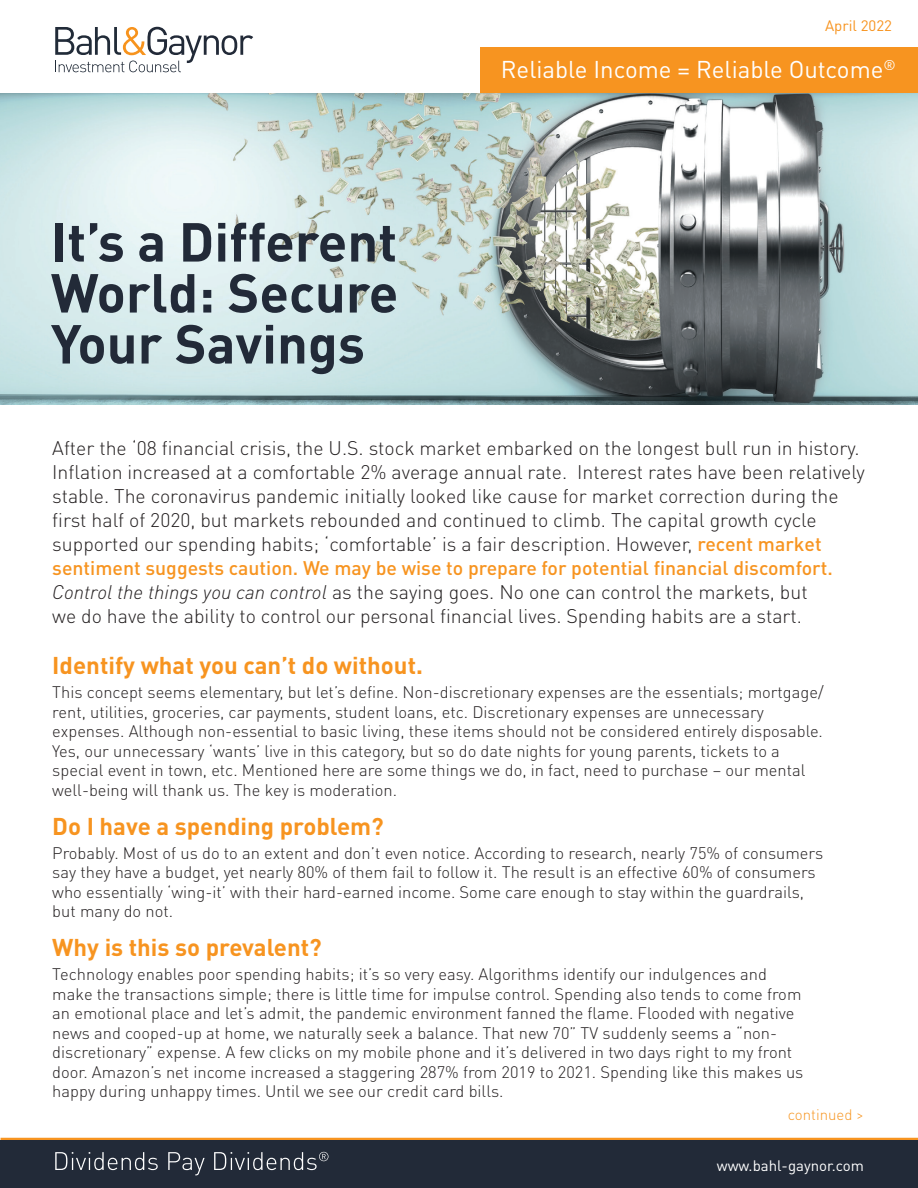
<style>
.page{position:relative;width:918px;height:1188px;background:#fff}
.page>*{position:absolute;margin:0;border:0;box-sizing:border-box;transform-origin:0 0}
.t1{font:700 54px/51px "DIN Pro";color:#222a38;text-align:justify}
.t2{font:700 24px "DIN Pro";color:#f79420}
.t3{font:24px "DIN Pro";color:#fff}
.t4{font:300 19.5px/24px "DIN Pro";color:#231f20}
.t5{font:300 16.5px/19.5px "DIN Pro";color:#231f20}
.t6{font:15px "DIN Pro";color:#fff}
.t7{font:300 15px "DIN Pro";color:#f79622}
.t8{font:15px "DIN Pro";color:#f79420}
.s1{font-weight:500;color:#f79420}
.s2{font-family:"DIN";font-style:italic}
</style>
<div class="page">
<div style="left:481px;top:48px;width:437px;height:45px;background:#f79420"></div>
<img style="left:0;top:93px;width:918px;height:312px">
<hr style="left:1px;top:1138px;width:917px;height:3px;background:#f79420">
<div style="left:0;top:1141px;width:918px;height:47px;background:#222a38"></div>
<svg style="left:55px;top:27px;width:198px;height:45px"></svg>
<svg style="left:55px;top:1152px;width:103px;height:18px"></svg>
<svg style="left:168px;top:1152px;width:37px;height:23px"></svg>
<svg style="left:214px;top:1152px;width:114px;height:18px"></svg>
<p class="t8" style="left:825px;top:15px;width:68px">April 2022</p>
<h1 class="t1" style="left:51px;top:214px;width:349px">It’s a Different World: Secure Your Savings</h1>
<h2 class="t3" style="left:501px;top:53px;width:396px">Reliable Income = Reliable Outcome<sup>®</sup></h2>
<p class="t4" style="left:52px;top:435px;width:814px">After the ‘08 financial crisis, the U.S. stock market embarked on the longest bull run in history.<br>Inflation increased at a comfortable 2% average annual rate. Interest rates have been relatively stable. The coronavirus pandemic initially looked like cause for market correction during the first half of 2020, but markets rebounded and continued to climb. The capital growth cycle supported our spending habits; ‘comfortable’ is a fair description. However, <span class="s1">recent market sentiment suggests caution. We may be wise to prepare for potential financial discomfort.<br></span><span class="s2">Control the things you can control</span> as the saying goes. No one can control the markets, but<br>we do have the ability to control our personal financial lives. Spending habits are a start.</p>
<h2 class="t2" style="left:52px;top:649px;width:372px">Identify what you can’t do without.</h2>
<p class="t5" style="left:52px;top:682px;width:773px">This concept seems elementary, but let’s define. Non-discretionary expenses are the essentials; mortgage/ rent, utilities, groceries, car payments, student loans, etc. Discretionary expenses are unnecessary expenses. Although non-essential to basic living, these items should not be considered entirely disposable.<br>Yes, our unnecessary ‘wants’ live in this category, but so do date nights for young parents, tickets to a special event in town, etc. Mentioned here are some things we do, in fact, need to purchase – our mental well-being will thank us. The key is moderation.</p>
<h2 class="t2" style="left:52px;top:810px;width:333px">Do I have a spending problem?</h2>
<p class="t5" style="left:52px;top:842px;width:773px">Probably. Most of us do to an extent and don’t even notice. According to research, nearly 75% of consumers say they have a budget, yet nearly 80% of them fail to follow it. The result is an effective 60% of consumers who essentially ‘wing-it’ with their hard-earned income. Some care enough to stay within the guardrails, but many do not.</p>
<h2 class="t2" style="left:52px;top:931px;width:271px">Why is this so prevalent?</h2>
<p class="t5" style="left:52px;top:964px;width:753px">Technology enables poor spending habits; it’s so very easy. Algorithms identify our indulgences and make the transactions simple; there is little time for impulse control. Spending also tends to come from an emotional place and let’s admit, the pandemic environment fanned the flame. Flooded with negative news and cooped-up at home, we naturally seek a balance. That new 70” TV suddenly seems a “non&shy;discretionary” expense. A few clicks on my mobile phone and it’s delivered in two days right to my front door. Amazon’s net income increased a staggering 287% from 2019 to 2021. Spending like this makes us happy during unhappy times. Until we see our credit card bills.</p>
<p class="t7" style="left:788px;top:1104px;width:78px">continued &gt;</p>
<p class="t6" style="left:717px;top:1155px;width:149px">www.bahl-gaynor.com</p>
</div>
